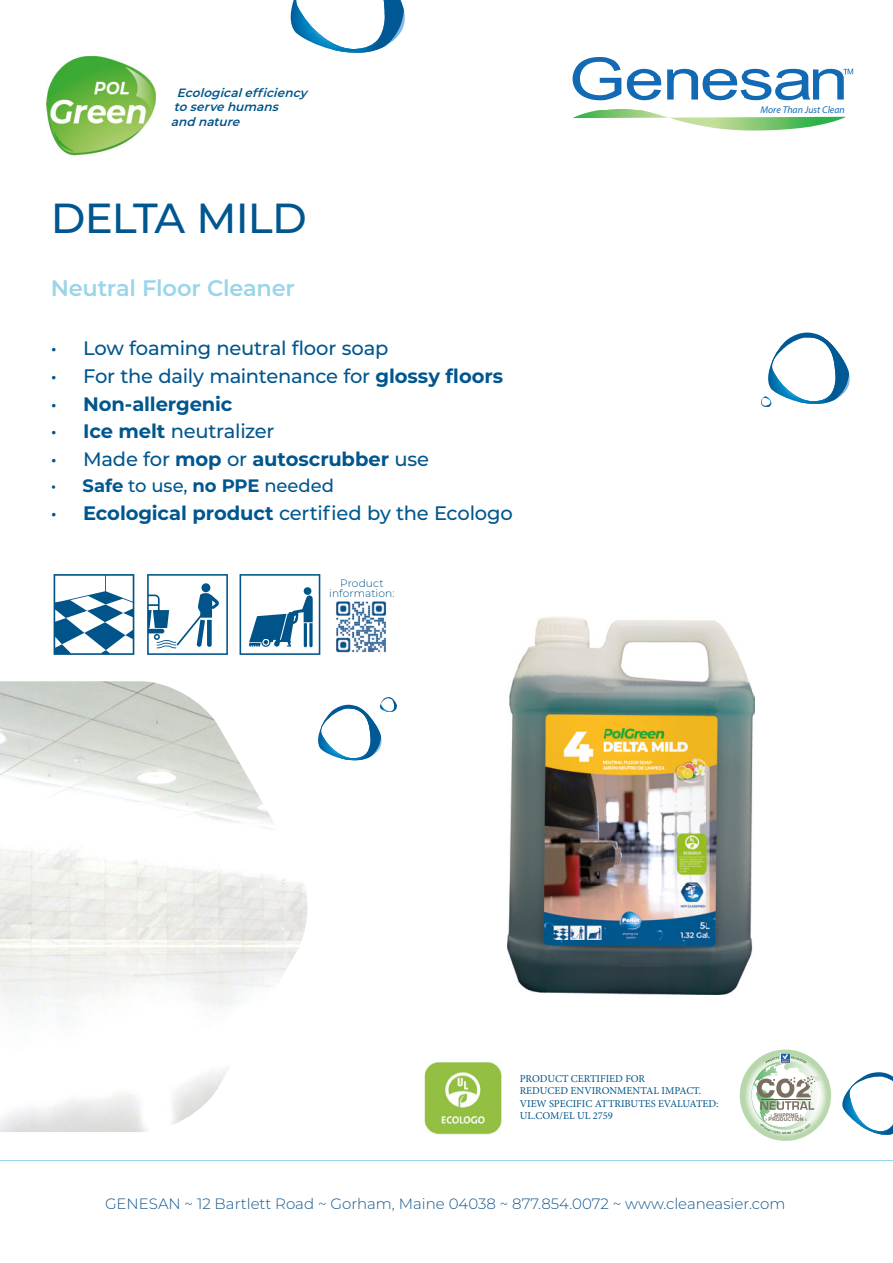
<style>
.page{position:relative;width:893px;height:1263px;background:#fff}
.page>*{position:absolute;margin:0;border:0;box-sizing:border-box;transform-origin:0 0}
.t1{font:500 42px "Montserrat";letter-spacing:-.02em;color:#00568e}
.t2{font:600 22.5px "Montserrat";letter-spacing:-.01em;color:#9ad5e9}
.t3{font:500 19.5px "Montserrat";letter-spacing:-.015em;color:#00568e}
.t4{font:700 19.5px "Montserrat";letter-spacing:-.005em;color:#00568e}
.t5{font:500 18px "Montserrat";color:#00568e}
.t6{font:300 15px "Montserrat";color:#11568e}
.t7{font:italic 600 12px/14.4px "Montserrat";color:#005489}
.t8{font:300 10.65px/10.6px "Montserrat";letter-spacing:.005em;color:#005489;text-align:center}
.t9{font:10.5px/12.6px "Minion Pro";color:#005489}
.t10{font:italic 9.9px "Myriad Pro";color:#1269b4}
.t11{font:700 5.25px "Arial";color:#7b6d60}
.t12{font:700 2.85px "Arial";color:#3d693c}
.s1{font-weight:700}
.s2{font-weight:500}
</style>
<div class="page">
<svg style="left:842px;top:1072px;width:51px;height:63px"></svg>
<svg style="left:761px;top:333px;width:89px;height:74px"></svg>
<svg style="left:291px;top:0;width:114px;height:53px"></svg>
<svg style="left:318px;top:697px;width:79px;height:64px"></svg>
<img style="left:47px;top:56px;width:109px;height:99px">
<hr style="left:0;top:1160px;width:893px;height:1px;background:#9ad5e9">
<img style="left:0;top:681px;width:308px;height:451px">
<svg style="left:147px;top:574px;width:81px;height:81px"></svg>
<svg style="left:54px;top:574px;width:80px;height:81px"></svg>
<svg style="left:240px;top:574px;width:80px;height:81px"></svg>
<img style="left:336px;top:601px;width:51px;height:52px">
<img style="left:424px;top:1062px;width:78px;height:73px">
<img style="left:507px;top:617px;width:248px;height:377px">
<img style="left:572px;top:57px;width:282px;height:74px">
<svg style="left:740px;top:1049px;width:91px;height:92px"></svg>
<p class="t7" style="left:171px;top:86px;width:138px;text-indent:6px">Ecologicalefficiency to serve humans and nature</p>
<h1 class="t1" style="left:51px;top:201px;width:258px">DELTA MILD</h1>
<p class="t2" style="left:51px;top:279px;width:246px">Neutral Floor Cleaner</p>
<p class="t3" style="left:51px;top:341px;width:339px">• Low foaming neutral floor soap</p>
<p class="t3" style="left:51px;top:368px;width:454px">• For the daily maintenance for <span class="s1">glossy floors</span></p>
<p class="t4" style="left:51px;top:395px;width:183px"><span class="s2">•</span> Non-allergenic</p>
<p class="t3" style="left:51px;top:424px;width:225px">• <span class="s1">Ice melt</span> neutralizer</p>
<p class="t4" style="left:51px;top:451px;width:380px"><span class="s2">• Made for</span> mop <span class="s2">or</span> autoscrubber <span class="s2">use</span></p>
<p class="t5" style="left:51px;top:478px;width:285px">• <span class="s1">Safe</span> to use, <span class="s1">no PPE</span> needed</p>
<p class="t3" style="left:51px;top:505px;width:464px">• <span class="s1">Ecological product</span> certified by the Ecologo</p>
<p class="t8" style="left:329px;top:578px;width:67px">Product information:</p>
<p class="t10" style="left:760px;top:103px;width:86px">More Than Just Clean</p>
<p class="t9" style="left:520px;top:1071px;width:200px">PRODUCT CERTIFIED FOR<br>REDUCED ENVIRONMENTAL IMPACT.<br>VIEW SPECIFIC ATTRIBUTES EVALUATED:<br>UL.COM/EL UL 2759</p>
<p class="t11" style="left:770px;top:1113px;width:33px">› SHIPPING ‹</p>
<p class="t12" style="left:784px;top:1132px;width:4px">R</p>
<p class="t11" style="left:765px;top:1117px;width:43px">› PRODUCTION ‹</p>
<p class="t6" style="left:105px;top:1193px;width:682px">GENESAN ~ 12 Bartlett Road ~ Gorham, Maine 04038 ~ 877.854.0072 ~ www.cleaneasier.com</p>
</div>
